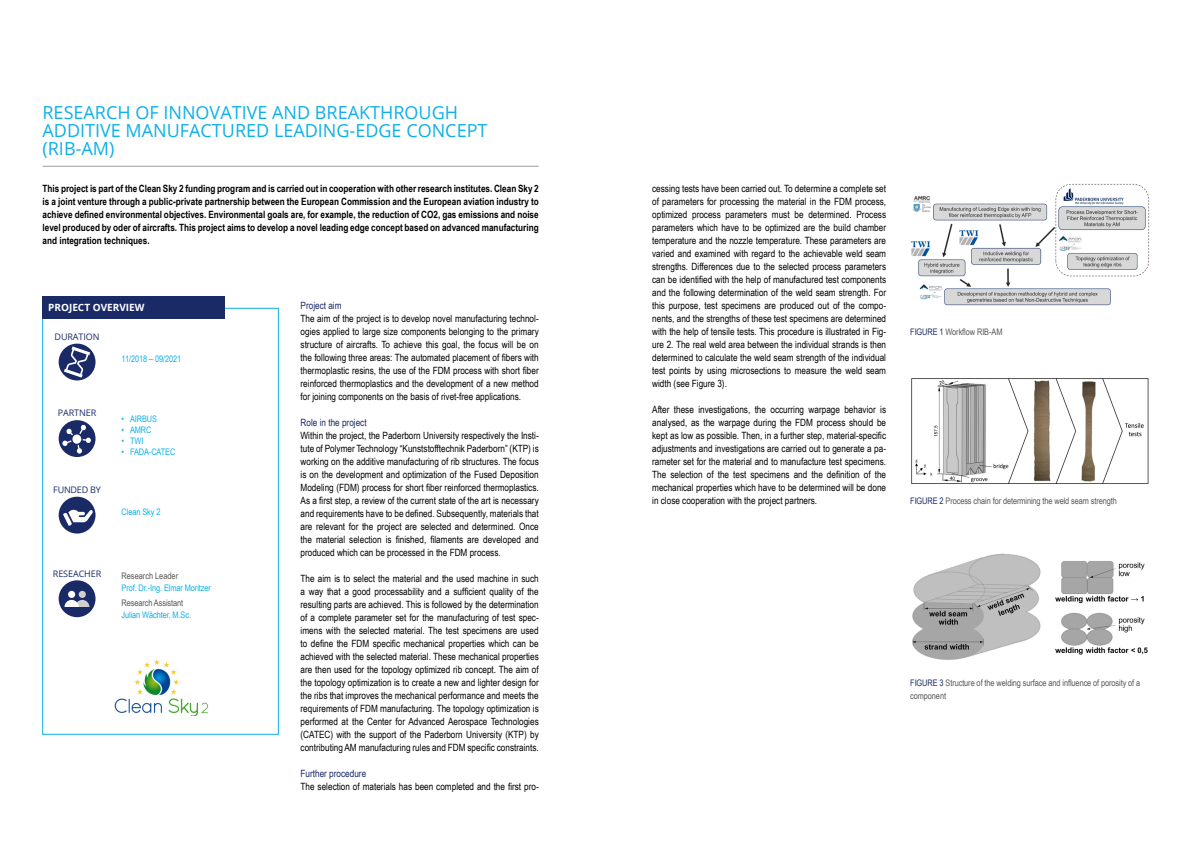
<style>
.page{position:relative;width:1191px;height:842px;background:#fff}
.page>*{position:absolute;margin:0;border:0;box-sizing:border-box;transform-origin:0 0}
.t1{font:18px/18px "Open Sans";color:#0eb0e7}
.t2{font:10px/13px "Arial Narrow";color:#000;text-align:justify}
.t3{font:700 10px/13px "Arial Narrow";color:#000;text-align:justify}
.t4{font:10px "Arial Narrow";color:#192a67}
.t5{font:700 10px "Open Sans";color:#fff}
.t6{font:9px/13px "Arial Narrow";letter-spacing:-.01em;color:#575756}
.t7{font:9px "Arial Narrow";letter-spacing:-.01em;color:#0eb0e7}
.t8{font:9px "Open Sans";letter-spacing:-.01em;color:#192a67}
.s1{color:#192a67}
</style>
<div class="page">
<hr style="left:43px;top:166px;width:496px;height:1px;background:#9f9ba4">
<img style="left:911px;top:183px;width:239px;height:123px">
<div style="left:59px;top:344px;width:36px;height:36px;background:#192a67;border-radius:50%"></div>
<svg style="left:64px;top:346px;width:26px;height:32px"></svg>
<div style="left:59px;top:420px;width:36px;height:37px;background:#192a67;border-radius:50%"></div>
<svg style="left:62px;top:425px;width:29px;height:29px"></svg>
<div style="left:72px;top:434px;width:9px;height:10px;background:#fff;border-radius:50%"></div>
<div style="left:59px;top:497px;width:36px;height:36px;background:#192a67;border-radius:50%"></div>
<svg style="left:63px;top:509px;width:30px;height:17px"></svg>
<div style="left:59px;top:580px;width:36px;height:37px;background:#192a67;border-radius:50%"></div>
<div style="left:79px;top:591px;width:7px;height:7px;background:#d0d0d0;border-radius:50%"></div>
<div style="left:68px;top:591px;width:7px;height:7px;background:#fff;border-radius:50%"></div>
<svg style="left:64px;top:600px;width:25px;height:7px"></svg>
<img style="left:114px;top:659px;width:95px;height:57px">
<div style="left:43px;top:296px;width:182px;height:23px;background:#192a67"></div>
<img style="left:911px;top:378px;width:237px;height:106px">
<img style="left:912px;top:553px;width:236px;height:107px">
<h1 class="t1" style="left:43px;top:102px;width:446px">RESEARCH OF INNOVATIVE AND BREAKTHROUGH<br>ADDITIVE MANUFACTURED LEADING-EDGE CONCEPT (RIB-AM)</h1>
<p class="t3" style="left:43px;top:181px;width:498px">This project is part of the Clean Sky 2 funding program and is carried out in cooperation with other research institutes. Clean Sky 2 is a joint venture through a public-private partnership between the European Commission and the European aviation industry to achieve defined environmental objectives. Environmental goals are, for example, the reduction of CO2, gas emissions and noise level produced by oder of aircrafts. This project aims to develop a novel leading edge concept based on advanced manufacturing and integration techniques.</p>
<p class="t5" style="left:48px;top:300px;width:98px">PROJECT OVERVIEW</p>
<p class="t8" style="left:55px;top:330px;width:47px">DURATION</p>
<p class="t8" style="left:58px;top:407px;width:40px">PARTNER</p>
<p class="t8" style="left:53px;top:483px;width:49px">FUNDED BY</p>
<p class="t7" style="left:122px;top:352px;width:61px">11/2018 – 09/2021</p>
<p class="t7" style="left:122px;top:412px;width:37px">• AIRBUS</p>
<p class="t7" style="left:122px;top:423px;width:31px">• AMRC</p>
<p class="t7" style="left:122px;top:434px;width:23px">• TWI</p>
<p class="t7" style="left:122px;top:445px;width:55px">• FADA-CATEC</p>
<p class="t7" style="left:122px;top:505px;width:40px">Clean Sky 2</p>
<p class="t8" style="left:53px;top:567px;width:50px">RESEACHER</p>
<p class="t6" style="left:122px;top:569px;width:58px">Research Leader</p>
<p class="t7" style="left:122px;top:581px;width:91px">Prof. Dr.-Ing. Elmar Moritzer</p>
<p class="t6" style="left:122px;top:596px;width:63px">Research Assistant</p>
<p class="t7" style="left:122px;top:608px;width:71px">Julian Wächter, M.Sc.</p>
<p class="t4" style="left:300px;top:298px;width:43px">Project aim</p>
<p class="t2" style="left:300px;top:311px;width:240px">The aim of the project is to develop novel manufacturing technol&shy;ogies applied to large size components belonging to the primary structure of aircrafts. To achieve this goal, the focus will be on the following three areas: The automated placement of fibers with thermoplastic resins, the use of the FDM process with short fiber reinforced thermoplastics and the development of a new method for joining components on the basis of rivet-free applications.</p>
<p class="t4" style="left:300px;top:415px;width:68px">Role in the project</p>
<p class="t2" style="left:300px;top:428px;width:240px">Within the project, the Paderborn University respectively the Insti&shy;tute of Polymer Technology “Kunststofftechnik Paderborn” (KTP) is working on the additive manufacturing of rib structures. The focus is on the development and optimization of the Fused Deposition Modeling (FDM) process for short fiber reinforced thermoplastics.<br>As a first step, a review of the current state of the art is necessary and requirements have to be defined. Subsequently, materials that are relevant for the project are selected and determined. Once the material selection is finished, filaments are developed and produced which can be processed in the FDM process.</p>
<p class="t2" style="left:300px;top:571px;width:240px">The aim is to select the material and the used machine in such a way that a good processability and a sufficient quality of the resulting parts are achieved. This is followed by the determination of a complete parameter set for the manufacturing of test spec&shy;imens with the selected material. The test specimens are used to define the FDM specific mechanical properties which can be achieved with the selected material. These mechanical properties are then used for the topology optimized rib concept. The aim of the topology optimization is to create a new and lighter design for the ribs that improves the mechanical performance and meets the requirements of FDM manufacturing. The topology optimization is performed at the Center for Advanced Aerospace Technologies (CATEC) with the support of the Paderborn University (KTP) by contributing AM manufacturing rules and FDM specific constraints.</p>
<p class="t4" style="left:300px;top:766px;width:67px">Further procedure</p>
<p class="t2" style="left:300px;top:779px;width:240px">The selection of materials has been completed and the first pro-</p>
<p class="t2" style="left:652px;top:181px;width:235px">cessing tests have been carried out. To determine a complete set of parameters for processing the material in the FDM process, optimized process parameters must be determined. Process parameters which have to be optimized are the build chamber temperature and the nozzle temperature. These parameters are varied and examined with regard to the achievable weld seam strengths. Differences due to the selected process parameters can be identified with the help of manufactured test components and the following determination of the weld seam strength. For this purpose, test specimens are produced out of the compo&shy;nents, and the strengths of these test specimens are determined with the help of tensile tests. This procedure is illustrated in Fig&shy;ure 2. The real weld area between the individual strands is then determined to calculate the weld seam strength of the individual test points by using microsections to measure the weld seam width (see Figure 3).</p>
<p class="t2" style="left:652px;top:402px;width:235px">After these investigations, the occurring warpage behavior is analysed, as the warpage during the FDM process should be kept as low as possible. Then, in a further step, material-specific adjustments and investigations are carried out to generate a pa&shy;rameter set for the material and to manufacture test specimens.<br>The selection of the test specimens and the definition of the mechanical properties which have to be determined will be done in close cooperation with the project partners.</p>
<p class="t6" style="left:910px;top:325px;width:94px"><span class="s1">FIGURE 1</span> Workflow RIB-AM</p>
<p class="t6" style="left:910px;top:494px;width:208px"><span class="s1">FIGURE 2</span> Process chain for determining the weld seam strength</p>
<p class="t6" style="left:910px;top:676px;width:231px"><span class="s1">FIGURE 3</span> Structure of the welding surface and influence of porosity of a component</p>
</div>
